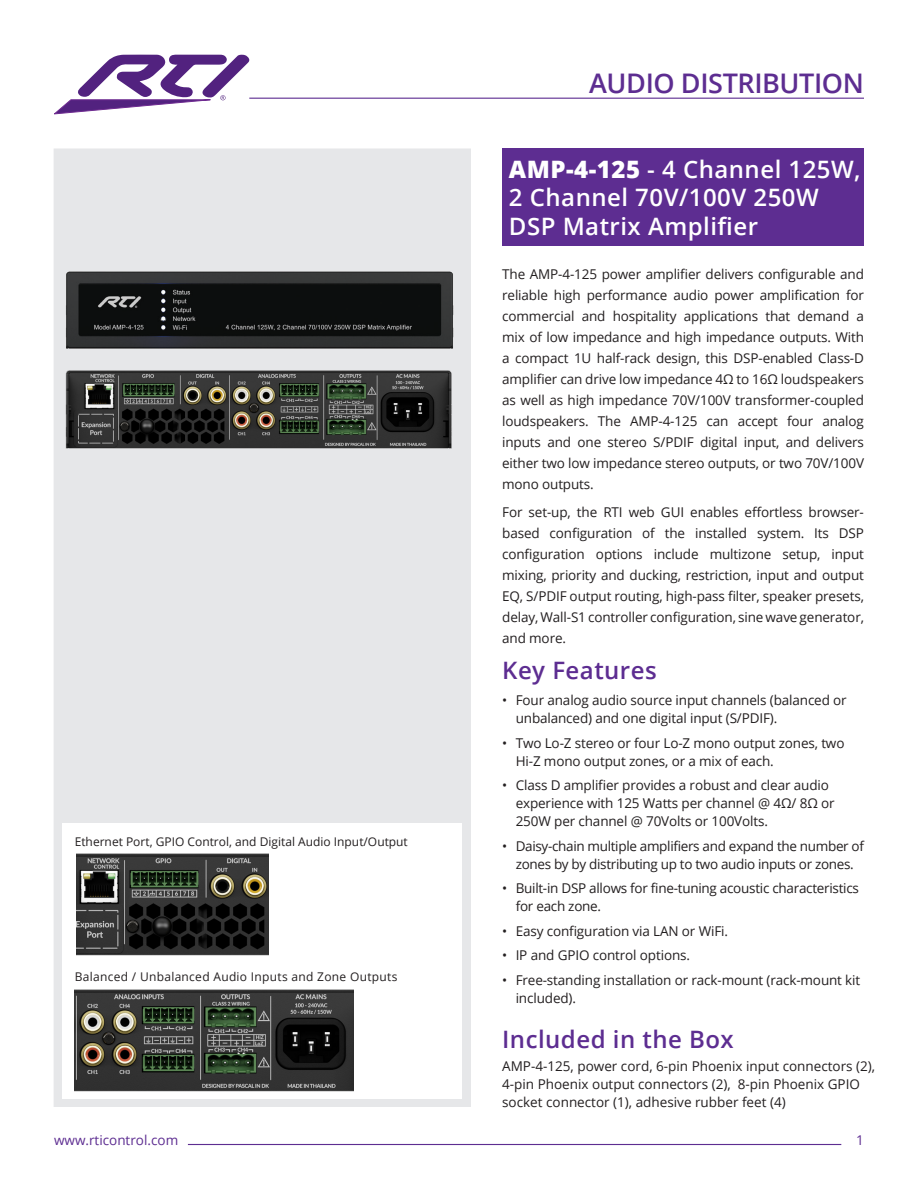
<style>
.page{position:relative;width:918px;height:1188px;background:#fff}
.page>*{position:absolute;margin:0;border:0;box-sizing:border-box;transform-origin:0 0}
.t1{font:600 27px "Open Sans";letter-spacing:-.015em;color:#5d2d91}
.t2{font:600 24px/28.8px "Open Sans";letter-spacing:.02em;color:#fff}
.t3{font:600 24px "Open Sans";letter-spacing:.02em;color:#5d2d91}
.t4{font:13.5px/21px "Open Sans";letter-spacing:-.01em;color:#231f20}
.t5{font:13.5px "Open Sans";color:#5d2d91}
.t6{font:12px "Open Sans";color:#231f20}
.t7{font:12px "Open Sans";letter-spacing:.025em;color:#231f20}
.s1{font-weight:800}
</style>
<div class="page">
<hr style="left:249px;top:98px;width:615px;height:1px;background:#5d2d91">
<hr style="left:188px;top:1144px;width:653px;height:1px;background:#5d2d91">
<svg style="left:54px;top:55px;width:195px;height:59px"></svg>
<div style="left:54px;top:148px;width:417px;height:959px;background:#e6e7e9"></div>
<div style="left:62px;top:824px;width:400px;height:275px;background:#fff"></div>
<div style="left:502px;top:148px;width:362px;height:98px;background:#5d2d91"></div>
<img style="left:66px;top:271px;width:387px;height:78px">
<img style="left:54px;top:367px;width:417px;height:82px">
<img style="left:76px;top:853px;width:192px;height:103px">
<img style="left:75px;top:989px;width:279px;height:103px">
<h1 class="t1" style="left:589px;top:64px;width:276px">AUDIO DISTRIBUTION</h1>
<p class="t2" style="left:509px;top:154px;width:353px"><span class="s1">AMP-4-125</span> - 4 Channel 125W,<br>2 Channel 70V/100V 250W<br>DSP Matrix Amplifier</p>
<p class="t4" style="left:502px;top:264px;width:363px;text-align:justify">The AMP-4-125 power amplifier delivers configurable and reliable high performance audio power amplification for commercial and hospitality applications that demand a mix of low impedance and high impedance outputs. With a compact 1U half-rack design, this DSP-enabled Class-D amplifier can drive low impedance 4Ω to 16Ω loudspeakers as well as high impedance 70V/100V transformer-coupled loudspeakers. The AMP-4-125 can accept four analog inputs and one stereo S/PDIF digital input, and delivers either two low impedance stereo outputs, or two 70V/100V mono outputs.</p>
<p class="t4" style="left:502px;top:501px;width:363px;text-align:justify">For set-up, the RTI web GUI enables effortless browser&shy;based configuration of the installed system. Its DSP configuration options include multizone setup, input mixing, priority and ducking, restriction, input and output EQ, S/PDIF output routing, high-pass filter, speaker presets, delay, Wall-S1 controller configuration, sine wave generator, and more.</p>
<p class="t6" style="left:75px;top:833px;width:335px">Ethernet Port, GPIO Control, and Digital Audio Input/Output</p>
<p class="t7" style="left:75px;top:969px;width:324px">Balanced / Unbalanced Audio Inputs and Zone Outputs</p>
<p class="t3" style="left:502px;top:654px;width:156px">Key Features</p>
<p class="t4" style="left:516px;top:691px;width:333px;line-height:18px;text-indent:-14px">• Four analog audio source input channels (balanced or unbalanced) and one digital input (S/PDIF).</p>
<p class="t4" style="left:516px;top:734px;width:330px;line-height:18px;text-indent:-14px">• Two Lo-Z stereo or four Lo-Z mono output zones, two<br>Hi-Z mono output zones, or a mix of each.</p>
<p class="t4" style="left:516px;top:776px;width:320px;line-height:18px;text-indent:-14px">• Class D amplifier provides a robust and clear audio experience with 125 Watts per channel @ 4Ω/ 8Ω or<br>250W per channel @ 70Volts or 100Volts.</p>
<p class="t4" style="left:502px;top:837px;width:363px;line-height:18px;text-align:center">• Daisy-chain multiple amplifiers and expand the number of zones by by distributing up to two audio inputs or zones.</p>
<p class="t4" style="left:516px;top:879px;width:345px;line-height:18px;text-indent:-14px">• Built-in DSP allows for fine-tuning acoustic characteristics for each zone.</p>
<p class="t4" style="left:502px;top:920px;width:227px">• Easy configuration via LAN or WiFi.</p>
<p class="t4" style="left:502px;top:945px;width:189px">• IP and GPIO control options.</p>
<p class="t4" style="left:516px;top:971px;width:346px;line-height:18px;text-indent:-14px">• Free-standing installation or rack-mount (rack-mount kit included).</p>
<p class="t3" style="left:502px;top:1022px;width:233px">Included in the Box</p>
<p class="t4" style="left:502px;top:1057px;width:375px;line-height:18px">AMP-4-125, power cord, 6-pin Phoenix input connectors (2),<br>4-pin Phoenix output connectors (2), 8-pin Phoenix GPIO socket connector (1), adhesive rubber feet (4)</p>
<p class="t5" style="left:54px;top:1130px;width:126px">www.rticontrol.com</p>
<p class="t5" style="left:856px;top:1130px;width:9px">1</p>
</div>
